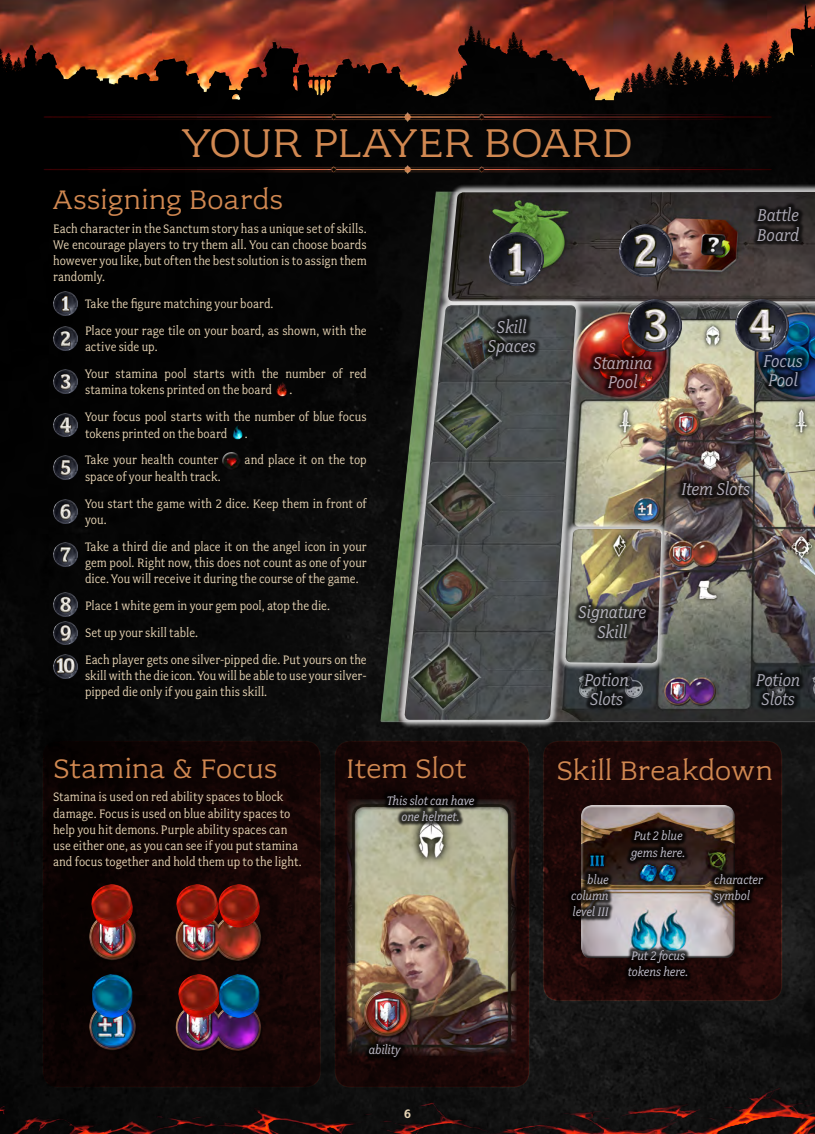
<style>
.page{position:relative;width:815px;height:1134px;background:#fff}
.page>*{position:absolute;margin:0;border:0;box-sizing:border-box;transform-origin:0 0}
.t1{font:45px "Fairplex Wide OT";letter-spacing:-.015em;color:#d18851}
.t2{font:30px "Fairplex Wide OT";letter-spacing:-.01em;color:#d18851}
.t3{font:italic 19.25px/19.2px "Fairplex Narrow OT";letter-spacing:-.01em;color:#c3c1ce}
.t4{font:13.75px/16.2px "Fairplex Narrow OT";color:#e7d4b4}
.t5{font:italic 13.75px/16.2px "Fairplex Narrow OT";letter-spacing:-.005em;color:#c3c1ce}
.t6{font:700 13.75px "Fairplex Narrow OT";color:#e7d4b4}
</style>
<div class="page">
<img style="left:0;top:106px;width:815px;height:981px">
<img style="left:0;top:1087px;width:815px;height:47px">
<img style="left:0;top:0;width:815px;height:106px">
<img style="left:44px;top:165px;width:727px;height:9px">
<img style="left:44px;top:113px;width:727px;height:8px">
<svg style="left:544px;top:741px;width:238px;height:259px;background:#200908"></svg>
<div style="left:543px;top:741px;width:239px;height:260px;border:1px solid #e7d4b4;border-radius:15px"></div>
<div style="left:43px;top:741px;width:277px;height:346px;background:#100404;border-radius:15px"></div>
<div style="left:42px;top:741px;width:279px;height:346px;border:1px solid #e7d4b4;border-radius:15px"></div>
<svg style="left:335px;top:741px;width:194px;height:346px;background:#1a0706"></svg>
<div style="left:335px;top:741px;width:195px;height:346px;border:1px solid #e7d4b4;border-radius:15px"></div>
<img style="left:347px;top:799px;width:169px;height:256px">
<div style="left:582px;top:805px;width:152px;height:149px;background:#fff;opacity:.75"></div>
<div style="left:582px;top:808px;width:152px;height:150px;background:#000;opacity:.75"></div>
<img style="left:89px;top:1000px;width:47px;height:50px">
<img style="left:82px;top:906px;width:56px;height:60px">
<img style="left:93px;top:927px;width:39px;height:29px">
<img style="left:175px;top:906px;width:93px;height:60px">
<img style="left:179px;top:927px;width:39px;height:29px">
<img style="left:175px;top:996px;width:93px;height:55px">
<img style="left:179px;top:1017px;width:39px;height:29px">
<img style="left:92px;top:885px;width:41px;height:42px">
<img style="left:177px;top:885px;width:83px;height:42px">
<img style="left:179px;top:975px;width:39px;height:42px">
<img style="left:92px;top:975px;width:41px;height:42px">
<img style="left:218px;top:975px;width:42px;height:42px">
<img style="left:376px;top:187px;width:439px;height:538px">
<div style="left:440px;top:184px;width:375px;height:125px;background:#fff;opacity:.74"></div>
<img style="left:448px;top:192px;width:367px;height:109px">
<div style="left:397px;top:297px;width:187px;height:431px;background:#fff;opacity:.74"></div>
<img style="left:404px;top:305px;width:172px;height:415px">
<div style="left:558px;top:521px;width:111px;height:150px;background:#fff;opacity:.74"></div>
<img style="left:565px;top:529px;width:96px;height:134px">
<img style="left:53px;top:292px;width:24px;height:23px">
<img style="left:55px;top:294px;width:20px;height:19px">
<img style="left:53px;top:326px;width:24px;height:24px">
<img style="left:55px;top:329px;width:20px;height:19px">
<img style="left:53px;top:370px;width:24px;height:23px">
<img style="left:55px;top:372px;width:20px;height:19px">
<img style="left:274px;top:380px;width:16px;height:17px">
<img style="left:53px;top:413px;width:24px;height:24px">
<img style="left:55px;top:415px;width:20px;height:20px">
<img style="left:230px;top:423px;width:15px;height:18px">
<img style="left:53px;top:456px;width:24px;height:24px">
<img style="left:55px;top:458px;width:20px;height:20px">
<div style="left:221px;top:451px;width:20px;height:15px;background:#fff;opacity:.75"></div>
<div style="left:222px;top:455px;width:19px;height:16px;background:#000;opacity:.75"></div>
<img style="left:53px;top:500px;width:24px;height:23px">
<img style="left:55px;top:502px;width:20px;height:19px">
<img style="left:53px;top:543px;width:24px;height:24px">
<img style="left:55px;top:545px;width:20px;height:19px">
<img style="left:53px;top:593px;width:24px;height:24px">
<img style="left:55px;top:595px;width:20px;height:20px">
<img style="left:53px;top:621px;width:24px;height:24px">
<img style="left:55px;top:623px;width:20px;height:20px">
<img style="left:53px;top:654px;width:24px;height:24px">
<img style="left:55px;top:656px;width:7px;height:20px">
<img style="left:62px;top:656px;width:14px;height:20px">
<div style="left:588px;top:350px;width:69px;height:43px;background:#000;opacity:.75"></div>
<div style="left:758px;top:349px;width:50px;height:42px;background:#000;opacity:.75"></div>
<div style="left:483px;top:314px;width:58px;height:48px;background:#000;opacity:.75"></div>
<div style="left:676px;top:475px;width:79px;height:26px;background:#000;opacity:.75"></div>
<div style="left:751px;top:667px;width:54px;height:44px;background:#000;opacity:.75"></div>
<div style="left:579px;top:667px;width:54px;height:44px;background:#000;opacity:.75"></div>
<div style="left:573px;top:600px;width:78px;height:43px;background:#000;opacity:.75"></div>
<div style="left:752px;top:202px;width:53px;height:44px;background:#000;opacity:.75"></div>
<div style="left:709px;top:868px;width:59px;height:40px;background:#000;opacity:.75"></div>
<div style="left:625px;top:825px;width:65px;height:40px;background:#000;opacity:.75"></div>
<div style="left:623px;top:945px;width:70px;height:37px;background:#000;opacity:.75"></div>
<div style="left:566px;top:868px;width:48px;height:54px;background:#000;opacity:.75"></div>
<img style="left:490px;top:233px;width:53px;height:53px">
<img style="left:495px;top:238px;width:43px;height:43px">
<img style="left:619px;top:224px;width:53px;height:53px">
<img style="left:624px;top:229px;width:43px;height:43px">
<img style="left:629px;top:299px;width:53px;height:53px">
<img style="left:634px;top:304px;width:43px;height:43px">
<img style="left:735px;top:299px;width:53px;height:53px">
<img style="left:740px;top:304px;width:43px;height:43px">
<div style="left:382px;top:789px;width:98px;height:37px;background:#000;opacity:.75"></div>
<div style="left:364px;top:1039px;width:43px;height:24px;background:#000;opacity:.75"></div>
<h1 class="t1" style="left:182px;top:118px;width:452px">YOUR PLAYER BOARD</h1>
<h2 class="t2" style="left:53px;top:183px;width:232px">Assigning Boards</h2>
<p class="t4" style="left:53px;top:220px;width:315px;text-align:justify">Each character in the Sanctum story has a unique set of skills.<br>We encourage players to try them all. You can choose boards however you like, but often the best solution is to assign them randomly.</p>
<p class="t4" style="left:85px;top:290px;width:283px;line-height:26.9px">Take the figure matching your board.<br>Place your rage tile on your board, as shown, with the</p>
<p class="t4" style="left:85px;top:334px;width:283px;line-height:26.9px">active side up.<br>Your stamina pool starts with the number of red</p>
<p class="t4" style="left:85px;top:382px;width:189px">stamina tokens printed on the board</p>
<h3 class="t3" style="left:757px;top:206px;width:44px">Battle<br>Board</h3>
<h3 class="t3" style="left:488px;top:318px;width:50px;text-align:center">Skill<br>Spaces</h3>
<h3 class="t3" style="left:593px;top:353px;width:61px;text-align:center">Stamina<br>Pool</h3>
<h3 class="t3" style="left:763px;top:351px;width:41px">Focus<br>Pool</h3>
<p class="t4" style="left:85px;top:377px;width:283px;line-height:26.9px;text-indent:205px">.<br>Your focus pool starts with the number of blue focus</p>
<p class="t4" style="left:85px;top:425px;width:144px">tokens printed on the board</p>
<p class="t4" style="left:245px;top:425px;width:4px">.</p>
<p class="t4" style="left:85px;top:452px;width:135px">Take your health counter</p>
<p class="t4" style="left:245px;top:452px;width:124px">and place it on the top</p>
<p class="t4" style="left:85px;top:463px;width:283px;line-height:26.9px">space of your health track.<br>You start the game with 2 dice. Keep them in front of</p>
<p class="t4" style="left:85px;top:506px;width:283px;line-height:26.9px">you.<br>Take a third die and place it on the angel icon in your</p>
<p class="t4" style="left:85px;top:555px;width:283px">gem pool. Right now, this does not count as one of your dice. You will receive it during the course of the game.</p>
<p class="t4" style="left:85px;top:592px;width:283px;line-height:26.9px">Place 1 white gem in your gem pool, atop the die.<br>Set up your skill table.<br>Each player gets one silver-pipped die. Put yours on the</p>
<p class="t4" style="left:85px;top:668px;width:283px">skill with the die icon. You will be able to use your silver&shy;pipped die only if you gain this skill.</p>
<h3 class="t3" style="left:681px;top:479px;width:71px">Item Slots</h3>
<h3 class="t3" style="left:578px;top:603px;width:70px;text-align:center">Signature<br>Skill</h3>
<h3 class="t3" style="left:584px;top:670px;width:46px">Potion<br>Slots</h3>
<h3 class="t3" style="left:756px;top:670px;width:46px">Potion<br>Slots</h3>
<h2 class="t2" style="left:53px;top:752px;width:226px">Stamina &amp; Focus</h2>
<h2 class="t2" style="left:346px;top:752px;width:122px">Item Slot</h2>
<p class="t4" style="left:53px;top:789px;width:250px">Stamina is used on red ability spaces to block damage. Focus is used on blue ability spaces to help you hit demons. Purple ability spaces can use either one, as you can see if you put stamina and focus together and hold them up to the light.</p>
<p class="t5" style="left:387px;top:792px;width:89px;text-align:center">This slot can have one helmet.</p>
<p class="t5" style="left:369px;top:1042px;width:33px">ability</p>
<p class="t6" style="left:404px;top:1106px;width:8px">6</p>
<h2 class="t2" style="left:557px;top:754px;width:218px">Skill Breakdown</h2>
<p class="t5" style="left:571px;top:871px;width:39px;text-align:justify;text-indent:16px">blue column level III</p>
<p class="t5" style="left:631px;top:828px;width:56px">Put 2 blue gems here.</p>
<p class="t5" style="left:628px;top:948px;width:62px">Put 2 focus tokens here.</p>
<p class="t5" style="left:714px;top:871px;width:50px">character symbol</p>
</div>
